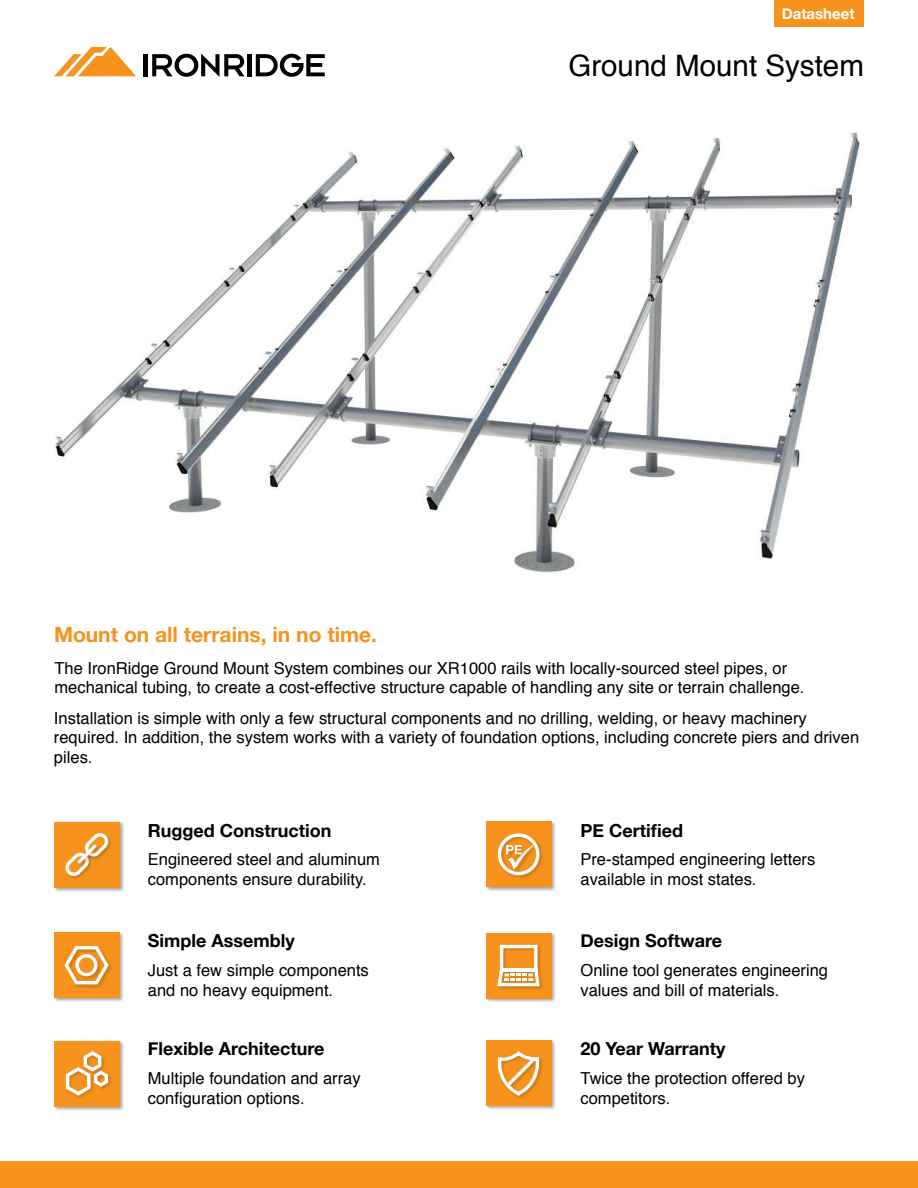
<style>
.page{position:relative;width:918px;height:1188px;background:#fff}
.page>*{position:absolute;margin:0;border:0;box-sizing:border-box;transform-origin:0 0}
.t1{font:29.55px "Helvetica";color:#000}
.t2{font:700 21px "Helvetica Neue";color:#f7931d}
.t3{font:700 18px "Helvetica Neue";color:#000}
.t4{font:16.5px/19.8px "Helvetica";color:#000}
.t5{font:700 15px "Helvetica Neue";color:#fff}
</style>
<div class="page">
<hr style="left:247px;top:54px;width:4px;height:22px;background:#000">
<svg style="left:256px;top:54px;width:69px;height:23px"></svg>
<hr style="left:144px;top:54px;width:4px;height:22px;background:#000">
<svg style="left:152px;top:54px;width:93px;height:23px"></svg>
<svg style="left:54px;top:47px;width:82px;height:29px"></svg>
<div style="left:485px;top:932px;width:71px;height:71px;background:#000;opacity:.2"></div>
<div style="left:486px;top:933px;width:65px;height:65px;background:#f7931d"></div>
<div style="left:497px;top:944px;width:47px;height:47px;background:#ee8d1b"></div>
<svg style="left:497px;top:944px;width:45px;height:44px"></svg>
<div style="left:485px;top:1040px;width:71px;height:71px;background:#000;opacity:.2"></div>
<div style="left:486px;top:1041px;width:65px;height:65px;background:#f7931d"></div>
<div style="left:497px;top:1050px;width:47px;height:50px;background:#000;opacity:.2"></div>
<svg style="left:497px;top:1053px;width:44px;height:45px"></svg>
<div style="left:53px;top:931px;width:71px;height:72px;background:#000;opacity:.2"></div>
<div style="left:54px;top:933px;width:65px;height:65px;background:#f7931d"></div>
<div style="left:63px;top:945px;width:50px;height:44px;background:#000;opacity:.2"></div>
<svg style="left:63px;top:945px;width:48px;height:42px"></svg>
<div style="left:74px;top:953px;width:29px;height:28px;background:#000;opacity:.2"></div>
<svg style="left:77px;top:956px;width:19px;height:19px"></svg>
<div style="left:75px;top:954px;width:23px;height:22px;border:3px solid #fff;border-radius:50%"></div>
<div style="left:774px;top:0;width:89px;height:27px;background:#f7931d"></div>
<div style="left:0;top:1161px;width:918px;height:27px;background:#f7931d"></div>
<img style="left:54px;top:132px;width:806px;height:441px">
<div style="left:53px;top:820px;width:72px;height:72px;background:#000;opacity:.2"></div>
<div style="left:54px;top:822px;width:66px;height:65px;background:#f7931d"></div>
<svg style="left:65px;top:833px;width:46px;height:46px"></svg>
<div style="left:485px;top:820px;width:71px;height:72px;background:#000;opacity:.2"></div>
<div style="left:486px;top:822px;width:65px;height:65px;background:#f7931d"></div>
<div style="left:497px;top:832px;width:47px;height:48px;background:#000;opacity:.2"></div>
<div style="left:498px;top:833px;width:42px;height:42px;border:3px solid #fff;border-radius:50%"></div>
<div style="left:507px;top:845px;width:31px;height:29px;background:#000;opacity:.2"></div>
<div style="left:505px;top:844px;width:13px;height:15px;background:#000;opacity:.2"></div>
<div style="left:514px;top:844px;width:13px;height:15px;background:#f7931d"></div>
<svg style="left:506px;top:845px;width:27px;height:24px"></svg>
<div style="left:53px;top:1040px;width:72px;height:71px;background:#000;opacity:.2"></div>
<div style="left:54px;top:1041px;width:66px;height:65px;background:#f7931d"></div>
<div style="left:65px;top:1050px;width:48px;height:50px;background:#000;opacity:.2"></div>
<svg style="left:65px;top:1050px;width:45px;height:48px"></svg>
<p class="t5" style="left:782px;top:8px;width:74px">Datasheet</p>
<h1 class="t1" style="left:568px;top:54px;width:297px">Ground Mount System</h1>
<p class="t2" style="left:54px;top:627px;width:325px">Mount on all terrains, in no time.</p>
<p class="t4" style="left:55px;top:659px;width:751px">The IronRidge Ground Mount System combines our XR1000 rails with locally-sourced steel pipes, or mechanical tubing, to create a cost-effective structure capable of handling any site or terrain challenge.</p>
<p class="t4" style="left:54px;top:709px;width:807px">Installation is simple with only a few structural components and no drilling, welding, or heavy machinery required. In addition, the system works with a variety of foundation options, including concrete piers and driven piles.</p>
<p class="t3" style="left:148px;top:823px;width:185px">Rugged Construction</p>
<p class="t4" style="left:148px;top:851px;width:234px">Engineered steel and aluminum components ensure durability.</p>
<p class="t3" style="left:148px;top:934px;width:148px">Simple Assembly</p>
<p class="t4" style="left:148px;top:962px;width:223px">Just a few simple components and no heavy equipment.</p>
<p class="t3" style="left:148px;top:1042px;width:178px">Flexible Architecture</p>
<p class="t4" style="left:148px;top:1070px;width:214px">Multiple foundation and array configuration options.</p>
<p class="t3" style="left:580px;top:816px;width:104px">PE Certified</p>
<p class="t4" style="left:580px;top:851px;width:236px">Pre-stamped engineering letters available in most states.</p>
<p class="t3" style="left:580px;top:934px;width:143px">Design Software</p>
<p class="t4" style="left:580px;top:962px;width:249px">Online tool generates engineering values and bill of materials.</p>
<p class="t3" style="left:580px;top:1042px;width:147px">20 Year Warranty</p>
<p class="t4" style="left:580px;top:1070px;width:226px">Twice the protection offered by competitors.</p>
</div>
